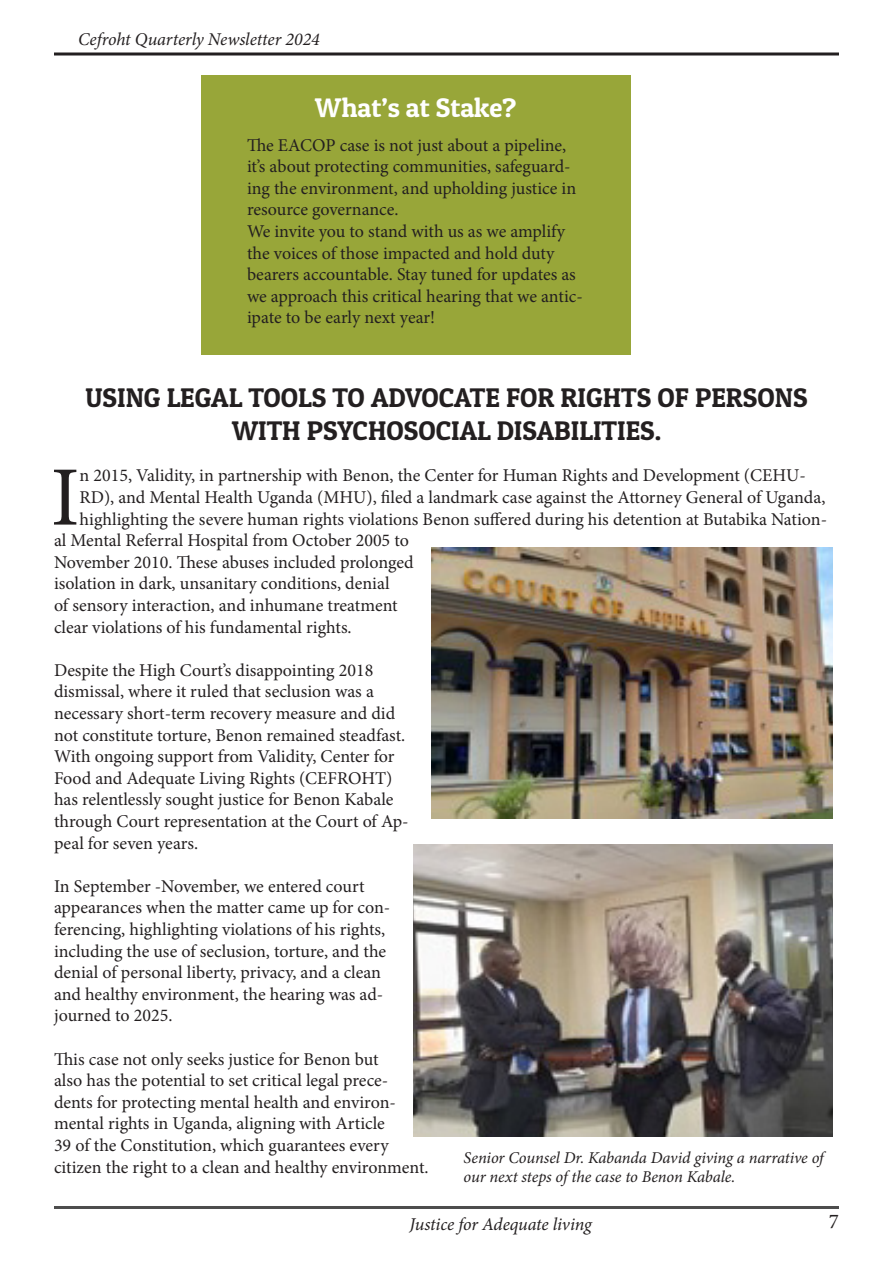
<style>
.page{position:relative;width:893px;height:1263px;background:#fff}
.page>*{position:absolute;margin:0;border:0;box-sizing:border-box;transform-origin:0 0}
.Drop_caps{font:84.45px "Minion Pro";color:#231f20}
.t1{font:27px/32.4px "Patua One";color:#231f20;text-align:center}
.t2{font:27px "Patua One";color:#fff}
.t3{font:21px "Minion Pro";color:#231f20}
.Drop_caps-2{font:18px/21.6px "Minion Pro";color:#231f20}
.t4{font:italic 18px "Minion Pro";letter-spacing:-.01em;color:#231f20}
.t5{font:italic 16.5px/19.8px "Minion Pro";letter-spacing:-.005em;color:#231f20}
</style>
<div class="page">
<hr style="left:54px;top:53px;width:785px;height:3px;background:#231f20">
<hr style="left:54px;top:1206px;width:785px;height:3px;background:#000">
<div style="left:201px;top:75px;width:429px;height:279px;background:#98a639"></div>
<img style="left:432px;top:548px;width:401px;height:271px">
<img style="left:414px;top:844px;width:419px;height:292px">
<p class="t4" style="left:78px;top:27px;width:243px">Cefroht Quarterly Newsletter 2024</p>
<p class="t2" style="left:315px;top:91px;width:203px">What’s at Stake?</p>
<p class="Drop_caps-2" style="left:247px;top:134px;width:331px">The EACOP case is not just about a pipeline, it’s about protecting communities, safeguard&shy;ing the environment, and upholding justice in resource governance.</p>
<p class="Drop_caps-2" style="left:247px;top:220px;width:337px">We invite you to stand with us as we amplify the voices of those impacted and hold duty bearers accountable. Stay tuned for updates as we approach this critical hearing that we antic&shy;ipate to be early next year!</p>
<p class="t1" style="left:85px;top:381px;width:724px">USING LEGAL TOOLS TO ADVOCATE FOR RIGHTS OF PERSONS<br>WITH PSYCHOSOCIAL DISABILITIES.</p>
<p class="Drop_caps" style="left:51px;top:441px;width:30px">I</p>
<p class="Drop_caps-2" style="left:80px;top:465px;width:728px">n 2015, Validity, in partnership with Benon, the Center for Human Rights and Development (CEHU-</p>
<p class="Drop_caps-2" style="left:80px;top:486px;width:747px">RD), and Mental Health Uganda (MHU), filed a landmark case against the Attorney General of Uganda,</p>
<p class="Drop_caps-2" style="left:80px;top:508px;width:749px">highlighting the severe human rights violations Benon suffered during his detention at Butabika Nation-</p>
<p class="Drop_caps-2" style="left:54px;top:530px;width:356px">al Mental Referral Hospital from October 2005 to</p>
<p class="Drop_caps-2" style="left:54px;top:551px;width:361px">November 2010. These abuses included prolonged</p>
<p class="Drop_caps-2" style="left:54px;top:573px;width:337px">isolation in dark, unsanitary conditions, denial</p>
<p class="Drop_caps-2" style="left:54px;top:594px;width:345px">of sensory interaction, and inhumane treatment</p>
<p class="Drop_caps-2" style="left:54px;top:616px;width:299px">clear violations of his fundamental rights.</p>
<p class="Drop_caps-2" style="left:54px;top:659px;width:356px">Despite the High Court’s disappointing 2018 dismissal, where it ruled that seclusion was a necessary short-term recovery measure and did not constitute torture, Benon remained steadfast.<br>With ongoing support from Validity, Center for Food and Adequate Living Rights (CEFROHT) has relentlessly sought justice for Benon Kabale through Court representation at the Court of Ap&shy;peal for seven years.</p>
<p class="Drop_caps-2" style="left:54px;top:875px;width:338px">In September -November, we entered court appearances when the matter came up for con&shy;ferencing, highlighting violations of his rights, including the use of seclusion, torture, and the denial of personal liberty, privacy, and a clean and healthy environment, the hearing was ad&shy;journed to 2025.</p>
<p class="Drop_caps-2" style="left:54px;top:1048px;width:376px">This case not only seeks justice for Benon but<br>also has the potential to set critical legal prece&shy;dents for protecting mental health and environ&shy;mental rights in Uganda, aligning with Article<br>39 of the Constitution, which guarantees every citizen the right to a clean and healthy environment.</p>
<p class="t5" style="left:464px;top:1147px;width:362px">Senior Counsel Dr. Kabanda David giving a narrative of our next steps of the case to Benon Kabale.</p>
<p class="t4" style="left:409px;top:1212px;width:184px">Justice for Adequate living</p>
<p class="t3" style="left:829px;top:1207px;width:12px">7</p>
</div>
